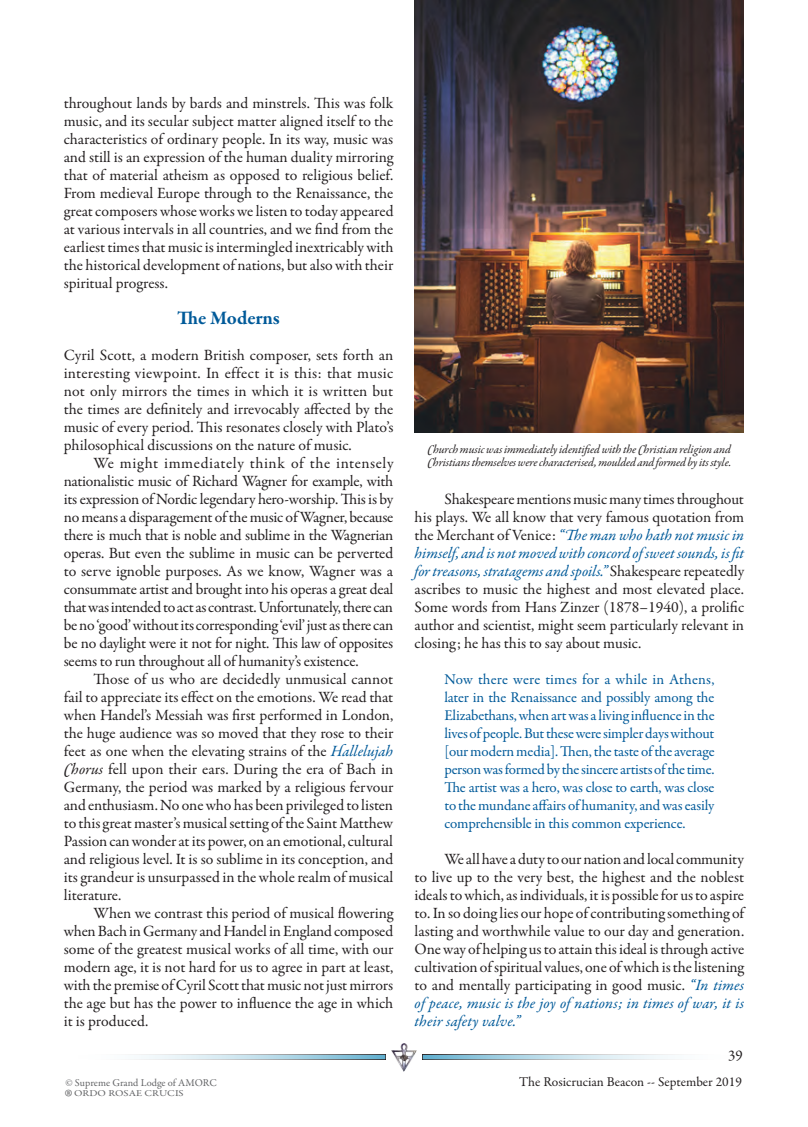
<style>
.page{position:relative;width:808px;height:1127px;background:#fff}
.page>*{position:absolute;margin:0;border:0;box-sizing:border-box;transform-origin:0 0}
.t1{font:30px "Garamond Premr Pro";color:#636466}
.t2{font:700 19.5px "Garamond Premr Pro";letter-spacing:-.005em;color:#005a99}
.t3{font:15.75px/18px "Garamond Premr Pro";letter-spacing:-.005em;color:#231f20;text-align:justify}
.t4{font:15px/18px "Garamond Premr Pro";letter-spacing:-.01em;color:#005a99;text-align:justify}
.t5{font:15px "Garamond Premr Pro";color:#231f20}
.t6{font:13.5px "Garamond Premr Pro";color:#231f20}
.t7{font:italic 12px/13.5px "Garamond Premr Pro";letter-spacing:-.01em;color:#231f20}
.t8{font:10.5px "Garamond Premr Pro";color:#636466}
.t9{font:9px "Garamond Premr Pro";color:#636466;scale:1.2 1}
.s1{font-style:italic;color:#005a99}
.s2{font-style:italic}
</style>
<div class="page">
<img style="left:392px;top:1043px;width:24px;height:29px">
<svg style="left:134px;top:1054px;width:252px;height:6px;background:#b4cbd5"></svg>
<svg style="left:422px;top:1054px;width:253px;height:6px;background:#b3cbd4"></svg>
<img style="left:415px;top:0;width:329px;height:432px">
<p class="t3" style="left:64px;top:94px;width:331px">throughout lands by bards and minstrels. This was folk music, and its secular subject matter aligned itself to the characteristics of ordinary people. In its way, music was and still is an expression of the human duality mirroring that of material atheism as opposed to religious belief.<br>From medieval Europe through to the Renaissance, the great composers whose works we listen to today appeared at various intervals in all countries, and we find from the earliest times that music is intermingled inextricably with the historical development of nations, but also with their spiritual progress.</p>
<p class="t2" style="left:177px;top:306px;width:104px">The Moderns</p>
<p class="t3" style="left:64px;top:346px;width:331px">Cyril Scott, a modern British composer, sets forth an interesting viewpoint. In effect it is this: that music not only mirrors the times in which it is written but the times are definitely and irrevocably affected by the music of every period. This resonates closely with Plato’s philosophical discussions on the nature of music.</p>
<p class="t3" style="left:64px;top:454px;width:331px;text-indent:30px">We might immediately think of the intensely nationalistic music of Richard Wagner for example, with its expression of Nordic legendary hero-worship. This is by no means a disparagement of the music of Wagner, because there is much that is noble and sublime in the Wagnerian operas. But even the sublime in music can be perverted to serve ignoble purposes. As we know, Wagner was a consummate artist and brought into his operas a great deal that was intended to act as contrast. Unfortunately, there can be no ‘good’ without its corresponding ‘evil’ just as there can be no daylight were it not for night. This law of opposites seems to run throughout all of humanity’s existence.</p>
<p class="t3" style="left:64px;top:670px;width:331px;text-indent:30px">Those of us who are decidedly unmusical cannot fail to appreciate its effect on the emotions. We read that when Handel’s Messiah was first performed in London, the huge audience was so moved that they rose to their feet as one when the elevating strains of the <span class="s1">Hallelujah </span><span class="s2">Chorus</span> fell upon their ears. During the era of Bach in Germany, the period was marked by a religious fervour and enthusiasm. No one who has been privileged to listen to this great master’s musical setting of the Saint Matthew Passion can wonder at its power, on an emotional, cultural and religious level. It is so sublime in its conception, and its grandeur is unsurpassed in the whole realm of musical literature.</p>
<p class="t3" style="left:64px;top:904px;width:331px;text-indent:30px">When we contrast this period of musical flowering when Bach in Germany and Handel in England composed some of the greatest musical works of all time, with our modern age, it is not hard for us to agree in part at least, with the premise of Cyril Scott that music not just mirrors the age but has the power to influence the age in which it is produced.</p>
<p class="t7" style="left:427px;top:443px;width:305px">Church music was immediately identified with the Christian religion and<br>Christians themselves were characterised, moulded and formed by its style.</p>
<p class="t3" style="left:415px;top:491px;width:331px;text-indent:30px">Shakespeare mentions music many times throughout his plays. We all know that very famous quotation from the Merchant of Venice: <span class="s1">“The man who hath not music in himself, and is not moved with concord of sweet sounds, is fit for treasons, stratagems and spoils.”</span> Shakespeare repeatedly ascribes to music the highest and most elevated place.<br>Some words from Hans Zinzer (1878–1940), a prolific author and scientist, might seem particularly relevant in closing; he has this to say about music.</p>
<p class="t4" style="left:444px;top:671px;width:272px">Now there were times for a while in Athens, later in the Renaissance and possibly among the Elizabethans, when art was a living influence in the lives of people. But these were simpler days without [our modern media]. Then, the taste of the average person was formed by the sincere artists of the time.<br>The artist was a hero, was close to earth, was close to the mundane affairs of humanity, and was easily comprehensible in this common experience.</p>
<p class="t3" style="left:415px;top:850px;width:331px;text-indent:30px">We all have a duty to our nation and local community to live up to the very best, the highest and the noblest ideals to which, as individuals, it is possible for us to aspire to. In so doing lies our hope of contributing something of lasting and worthwhile value to our day and generation.<br>One way of helping us to attain this ideal is through active cultivation of spiritual values, one of which is the listening to and mentally participating in good music. <span class="s1">“In times of peace, music is the joy of nations; in times of war, it is their safety valve.”</span></p>
<p class="t5" style="left:728px;top:1046px;width:16px">39</p>
<p class="t8" style="left:65px;top:1077px;width:153px">© Supreme Grand Lodge of AMORC</p>
<p class="t6" style="left:519px;top:1074px;width:224px">The Rosicrucian Beacon -- September 2019</p>
<h1 class="t1" style="left:65px;top:1081px;width:8px">®</h1>
<p class="t9" style="left:74px;top:1087px;width:93px">ORDO ROSAE CRUCIS</p>
</div>
